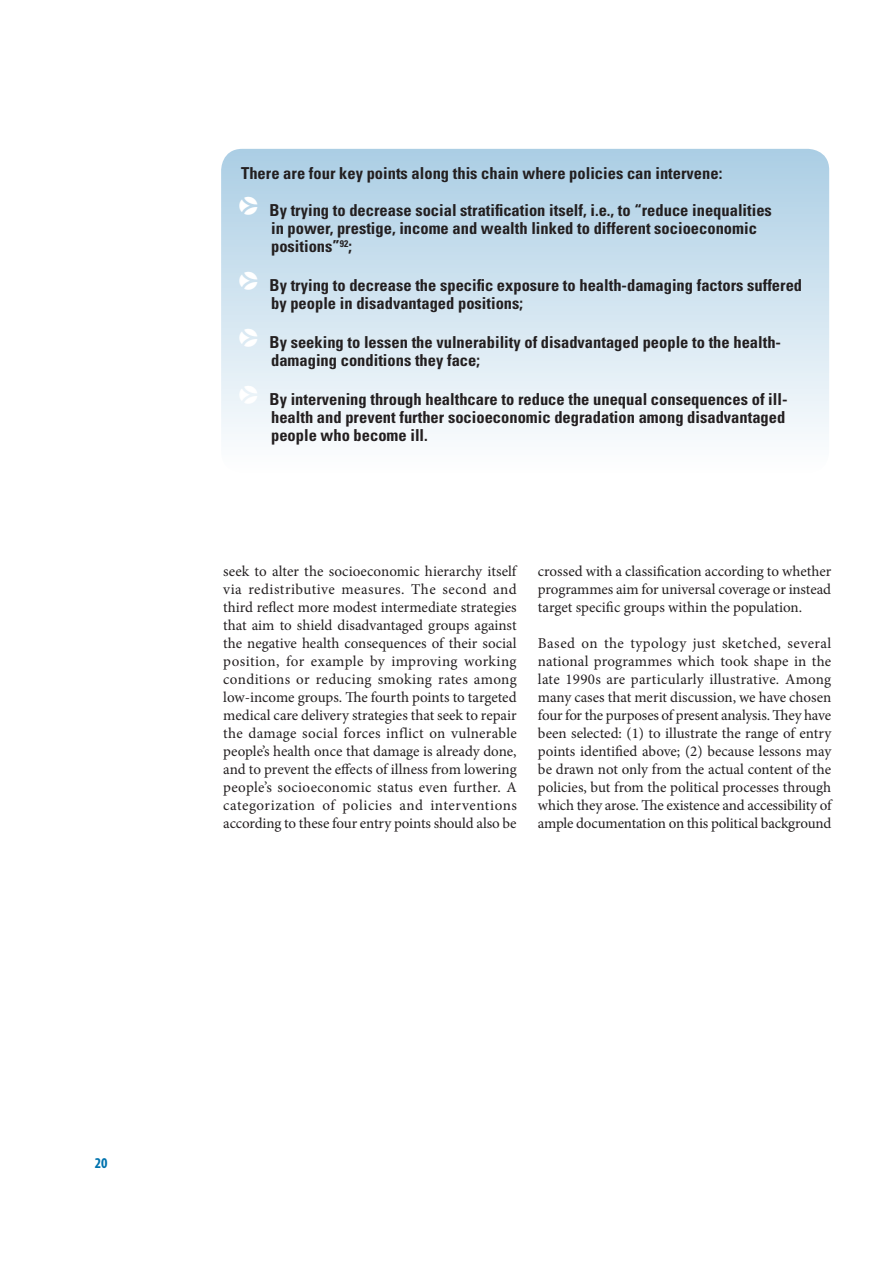
<style>
.page{position:relative;width:893px;height:1263px;background:#fff}
.page>*{position:absolute;margin:0;border:0;box-sizing:border-box;transform-origin:0 0}
.t1{font:700 condensed 16.5px/18px "Univers";color:#231f20}
.t2{font:15px/18px "Minion Pro";letter-spacing:-.01em;color:#231f20;text-align:justify}
.t3{font:700 condensed 15px "Myriad Pro";color:#0073ae}
</style>
<div class="page">
<div style="left:221px;top:149px;width:608px;height:324px;background:linear-gradient(to bottom,#abcee4,#fefefe);border-radius:21px"></div>
<p class="t1" style="left:241px;top:163px;width:483px">There are four key points along this chain where policies can intervene:</p>
<p class="t1" style="left:271px;top:201px;width:502px;text-indent:-32px"><sup>p</sup> By trying to decrease social stratification itself, i.e., to “reduce inequalities in power, prestige, income and wealth linked to different socioeconomic positions”<sup>92</sup>;</p>
<p class="t1" style="left:271px;top:276px;width:533px;text-indent:-32px"><sup>p</sup> By trying to decrease the specific exposure to health-damaging factors suffered by people in disadvantaged positions;</p>
<p class="t1" style="left:271px;top:333px;width:511px;text-indent:-32px"><sup>p</sup> By seeking to lessen the vulnerability of disadvantaged people to the health&shy;damaging conditions they face;</p>
<p class="t1" style="left:271px;top:390px;width:518px;text-indent:-32px"><sup>p</sup> By intervening through healthcare to reduce the unequal consequences of ill&shy;health and prevent further socioeconomic degradation among disadvantaged people who become ill.</p>
<p class="t2" style="left:223px;top:562px;width:295px">seek to alter the socioeconomic hierarchy itself via redistributive measures. The second and third reflect more modest intermediate strategies that aim to shield disadvantaged groups against the negative health consequences of their social position, for example by improving working conditions or reducing smoking rates among low-income groups. The fourth points to targeted medical care delivery strategies that seek to repair the damage social forces inflict on vulnerable people’s health once that damage is already done, and to prevent the effects of illness from lowering people’s socioeconomic status even further. A categorization of policies and interventions according to these four entry points should also be</p>
<p class="t2" style="left:538px;top:562px;width:295px">crossed with a classification according to whether programmes aim for universal coverage or instead target specific groups within the population.</p>
<p class="t2" style="left:538px;top:634px;width:295px">Based on the typology just sketched, several national programmes which took shape in the late 1990s are particularly illustrative. Among many cases that merit discussion, we have chosen four for the purposes of present analysis. They have been selected: (1) to illustrate the range of entry points identified above; (2) because lessons may be drawn not only from the actual content of the policies, but from the political processes through which they arose. The existence and accessibility of ample documentation on this political background</p>
<p class="t3" style="left:95px;top:1153px;width:14px">20</p>
</div>
